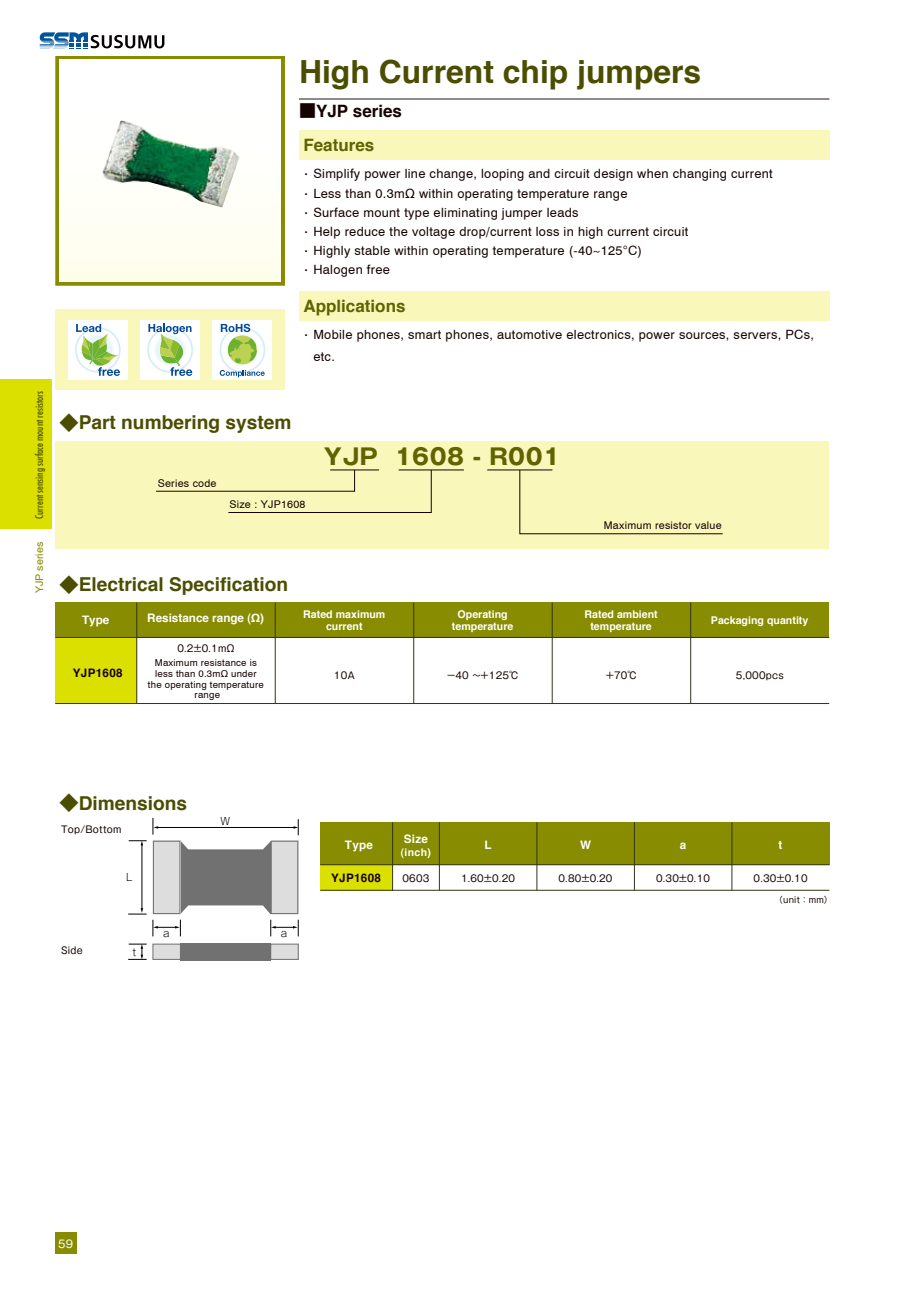
<style>
.page{position:relative;width:906px;height:1289px;background:#fff}
.page>*{position:absolute;margin:0;border:0;box-sizing:border-box;transform-origin:0 0}
.t1{font:700 31.95px "Helvetica";color:#4b4e00}
.t2{font:700 22.35px "Gothic MB101 Pro";letter-spacing:.025em;color:#606300}
.t3{font:700 19.2px "Helvetica";color:#4b4e00}
.t4{font:700 16.95px "Helvetica";color:#606300}
.t5{font:700 16.95px "Helvetica";color:#150301}
.t6{font:12.75px/19.2px "Helvetica";letter-spacing:.025em;color:#150301}
.t7{font:700 11.7px "Helvetica";color:#fff}
.t8{font:700 11.7px "Helvetica";letter-spacing:.025em;color:#150301}
.t9{font:700 10.65px/12.8px "Helvetica";color:#fff;text-align:center}
.t10{font:10.65px "Helvetica";letter-spacing:.025em;color:#150301}
.t11{font:500 condensed 10.65px "Futura BT";color:#4b4e00}
.t12{font:10.65px "Helvetica";letter-spacing:.005em;color:#878c00}
.t13{font:10.65px "Gothic MB101 Pro";color:#fff}
.t14{font:700 10.5px "Helvetica";color:#fff}
.t15{font:300 10.2px "Gothic MB101 Pro";color:#040000}
.t16{font:9.6px "Gothic MB101 Pro";letter-spacing:.025em;color:#150301}
.t17{font:9.6px/10.6px "Helvetica";letter-spacing:.025em;color:#150301;text-align:center}
.t18{font:8.55px "Gothic MB101 Pro";letter-spacing:.025em;color:#150301}
.s1{font-family:"Gothic MB101 Pro"}
</style>
<div class="page">
<div style="left:55px;top:441px;width:774px;height:107px;background:#faf7bb"></div>
<div style="left:55px;top:602px;width:774px;height:36px;background:#878c00"></div>
<div style="left:55px;top:637px;width:82px;height:66px;background:#dbe000"></div>
<hr style="left:55px;top:637px;width:774px;height:1px;background:#323518">
<hr style="left:55px;top:703px;width:774px;height:1px;background:#323518">
<hr style="left:136px;top:602px;width:1px;height:101px;background:#323518">
<hr style="left:275px;top:602px;width:1px;height:101px;background:#323518">
<hr style="left:413px;top:602px;width:1px;height:101px;background:#323518">
<hr style="left:552px;top:602px;width:1px;height:101px;background:#323518">
<hr style="left:690px;top:602px;width:1px;height:101px;background:#323518">
<div style="left:55px;top:56px;width:230px;height:230px;border:9px solid #878c00"></div>
<div style="left:55px;top:309px;width:230px;height:81px;background:#faf7bb"></div>
<div style="left:299px;top:130px;width:530px;height:29px;background:#faf7bb"></div>
<div style="left:299px;top:291px;width:530px;height:29px;background:#faf7bb"></div>
<div style="left:320px;top:822px;width:509px;height:42px;background:#878c00"></div>
<div style="left:320px;top:864px;width:72px;height:26px;background:#dbe000"></div>
<hr style="left:320px;top:864px;width:509px;height:1px;background:#323518">
<hr style="left:320px;top:890px;width:509px;height:1px;background:#323518">
<hr style="left:392px;top:822px;width:1px;height:68px;background:#323518">
<hr style="left:439px;top:822px;width:1px;height:68px;background:#323518">
<hr style="left:536px;top:822px;width:1px;height:68px;background:#323518">
<hr style="left:634px;top:822px;width:1px;height:68px;background:#323518">
<hr style="left:731px;top:822px;width:1px;height:68px;background:#323518">
<div style="left:60px;top:60px;width:221px;height:221px;background:#fff"></div>
<img style="left:102px;top:120px;width:138px;height:87px">
<hr style="left:299px;top:99px;width:530px;height:1px;background:#221815">
<hr style="left:399px;top:469px;width:65px;height:1px;background:#150301">
<svg style="left:156px;top:469px;width:276px;height:44px"></svg>
<hr style="left:487px;top:469px;width:65px;height:1px;background:#150301">
<svg style="left:519px;top:469px;width:204px;height:65px"></svg>
<div style="left:55px;top:1232px;width:22px;height:21px;background:#878c00"></div>
<div style="left:68px;top:320px;width:60px;height:59px;background:#fff"></div>
<div style="left:140px;top:320px;width:60px;height:59px;background:#fff"></div>
<div style="left:213px;top:320px;width:59px;height:59px;background:#fff"></div>
<div style="left:219px;top:327px;width:46px;height:46px;border:2px solid #e9f5fc;border-radius:50%"></div>
<div style="left:220px;top:327px;width:45px;height:45px;border:1px solid #d1eaf8;border-radius:50%"></div>
<div style="left:227px;top:334px;width:31px;height:31px;background:#f5fbfe;border-radius:50%"></div>
<div style="left:226px;top:333px;width:33px;height:33px;border:2px solid #f5fbfe;border-radius:50%"></div>
<svg style="left:221px;top:324px;width:29px;height:8px"></svg>
<svg style="left:220px;top:370px;width:45px;height:7px"></svg>
<svg style="left:228px;top:335px;width:29px;height:29px"></svg>
<svg style="left:228px;top:338px;width:29px;height:25px"></svg>
<svg style="left:148px;top:324px;width:44px;height:52px"></svg>
<svg style="left:76px;top:324px;width:44px;height:52px"></svg>
<div style="left:0;top:380px;width:51px;height:149px;background:#dbe000"></div>
<svg style="left:40px;top:32px;width:124px;height:17px"></svg>
<div style="left:271px;top:944px;width:27px;height:15px;background:#ddd"></div>
<div style="left:153px;top:944px;width:27px;height:15px;background:#ddd"></div>
<div style="left:270px;top:943px;width:29px;height:16px;border:1px solid #727171"></div>
<div style="left:152px;top:943px;width:29px;height:16px;border:1px solid #727171"></div>
<div style="left:180px;top:942px;width:91px;height:18px;background:#727171"></div>
<svg style="left:128px;top:908px;width:19px;height:6px"></svg>
<hr style="left:142px;top:844px;width:1px;height:65px;background:#040000">
<svg style="left:129px;top:840px;width:18px;height:5px"></svg>
<svg style="left:128px;top:943px;width:19px;height:17px"></svg>
<svg style="left:153px;top:817px;width:146px;height:119px"></svg>
<p class="t11" style="left:35px;top:519px;width:130px;rotate:-90deg">Current sensing surface mount resistors</p>
<p class="t12" style="left:35px;top:593px;width:53px;rotate:-90deg">YJP series</p>
<h1 class="t1" style="left:299px;top:59px;width:404px">High Current chip jumpers</h1>
<h3 class="t5" style="left:299px;top:104px;width:105px"><span class="s1">■</span>YJP series</h3>
<h3 class="t4" style="left:303px;top:138px;width:72px">Features</h3>
<p class="t6" style="left:300px;top:165px;width:474px"><span class="s1">・</span>Simplify power line change, looping and circuit design when changing current<span class="s1">・</span>Less than 0.3mΩ within operating temperature range<br><span class="s1">・</span>Surface mount type eliminating jumper leads<br><span class="s1">・</span>Help reduce the voltage drop/current loss in high current circuit<br><span class="s1">・</span>Highly stable within operating temperature (-40~125°C)<br><span class="s1">・</span>Halogen free</p>
<h3 class="t4" style="left:303px;top:299px;width:104px">Applications</h3>
<p class="t6" style="left:313px;top:325px;width:502px;line-height:21.3px;text-indent:-13px"><span class="s1">・</span>Mobile phones, smart phones, automotive electronics, power sources, servers, PCs, etc.</p>
<h3 class="t3" style="left:60px;top:415px;width:233px"><span class="s1">◆</span>Part numbering system</h3>
<p class="t10" style="left:158px;top:479px;width:60px">Series code</p>
<h2 class="t2" style="left:324px;top:446px;width:238px">YJP 1608 - R001</h2>
<p class="t10" style="left:229px;top:500px;width:78px">Size : YJP1608</p>
<h3 class="t3" style="left:60px;top:577px;width:230px"><span class="s1">◆</span>Electrical Specification</h3>
<p class="t10" style="left:604px;top:521px;width:119px">Maximum resistor value</p>
<p class="t7" style="left:82px;top:615px;width:29px">Type</p>
<p class="t8" style="left:73px;top:668px;width:51px">YJP1608</p>
<p class="t9" style="left:303px;top:608px;width:84px">Rated maximum current</p>
<p class="t9" style="left:452px;top:608px;width:63px">Operating temperature</p>
<p class="t9" style="left:584px;top:608px;width:75px">Rated ambient temperature</p>
<p class="t7" style="left:147px;top:611px;width:118px">Resistance range (Ω)</p>
<p class="t9" style="left:711px;top:614px;width:99px">Packaging quantity</p>
<p class="t16" style="left:177px;top:643px;width:59px">0.2±0.1mΩ</p>
<p class="t17" style="left:148px;top:658px;width:117px">Maximum resistance is less than 0.3mΩ under the operating temperature range</p>
<p class="t16" style="left:334px;top:670px;width:24px">10Ａ</p>
<p class="t16" style="left:446px;top:670px;width:74px">－40 ～＋125℃</p>
<p class="t16" style="left:605px;top:670px;width:34px">＋70℃</p>
<p class="t16" style="left:736px;top:670px;width:49px">5,000pcs</p>
<h3 class="t3" style="left:60px;top:795px;width:129px"><span class="s1">◆</span>Dimensions</h3>
<p class="t16" style="left:61px;top:824px;width:62px">Top/Bottom</p>
<p class="t15" style="left:126px;top:871px;width:8px">L</p>
<p class="t15" style="left:220px;top:816px;width:11px">W</p>
<p class="t16" style="left:61px;top:945px;width:23px">Side</p>
<p class="t15" style="left:133px;top:947px;width:5px">t</p>
<p class="t15" style="left:163px;top:928px;width:8px">a</p>
<p class="t15" style="left:281px;top:928px;width:8px">a</p>
<p class="t7" style="left:345px;top:840px;width:30px">Type</p>
<p class="t8" style="left:331px;top:873px;width:51px">YJP1608</p>
<p class="t7" style="left:404px;top:834px;width:26px">Size</p>
<p class="t14" style="left:401px;top:845px;width:31px">(inch)</p>
<p class="t7" style="left:484px;top:840px;width:9px">L</p>
<p class="t7" style="left:580px;top:840px;width:13px">W</p>
<p class="t7" style="left:680px;top:840px;width:8px">a</p>
<p class="t7" style="left:778px;top:840px;width:5px">t</p>
<p class="t16" style="left:461px;top:873px;width:55px">1.60±0.20</p>
<p class="t16" style="left:402px;top:873px;width:28px">0603</p>
<p class="t16" style="left:558px;top:873px;width:55px">0.80±0.20</p>
<p class="t16" style="left:656px;top:873px;width:55px">0.30±0.10</p>
<p class="t16" style="left:753px;top:873px;width:55px">0.30±0.10</p>
<p class="t18" style="left:774px;top:895px;width:60px">（unit：mm）</p>
<p class="t13" style="left:58px;top:1238px;width:17px">59</p>
</div>
